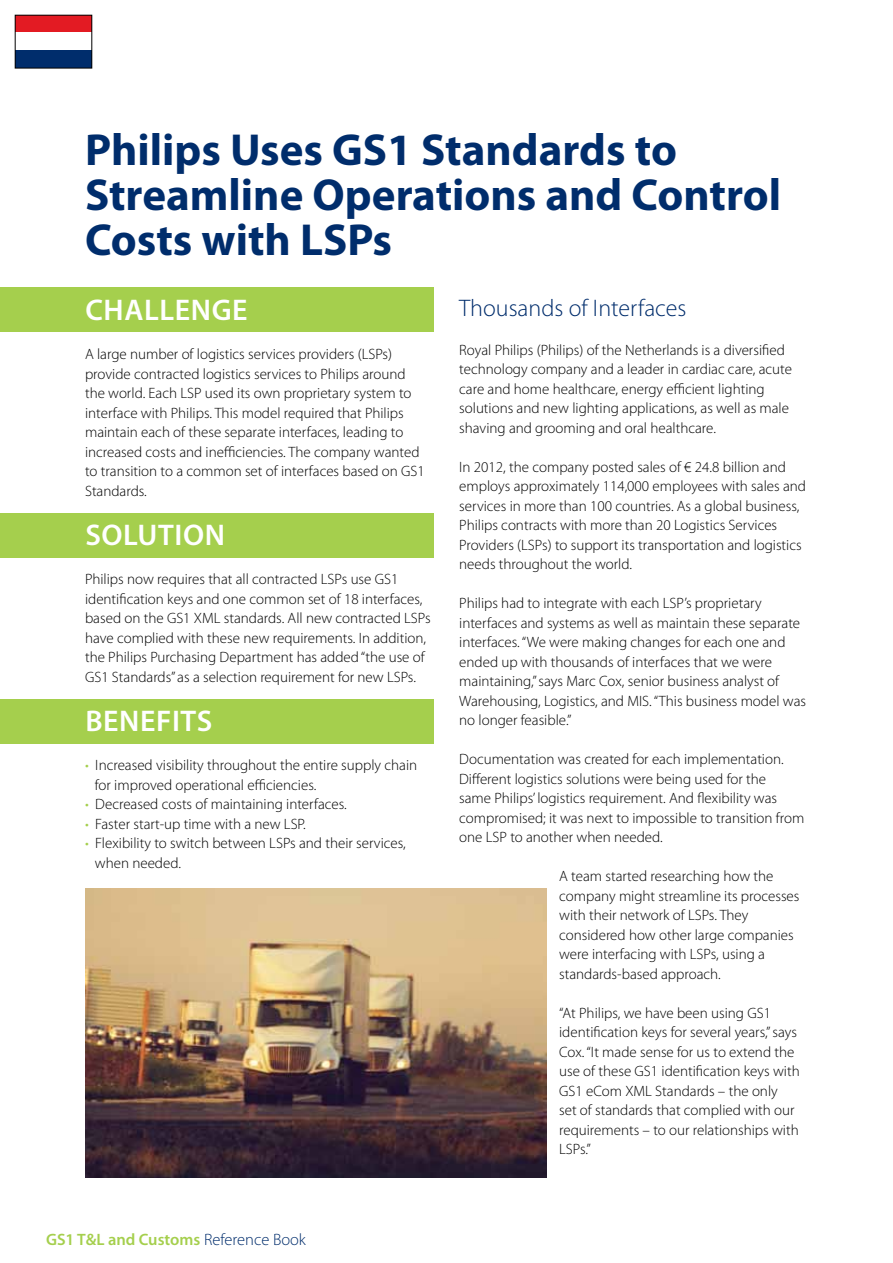
<style>
.page{position:relative;width:893px;height:1263px;background:#fff}
.page>*{position:absolute;margin:0;border:0;box-sizing:border-box;transform-origin:0 0}
.t1{font:700 45px/45px "Myriad Pro";color:#002d6c}
.t2{font:600 30px "Myriad Pro";letter-spacing:.02em;color:#fff}
.t3{font:300 24px "Myriad Pro";color:#002d6c}
.t4{font:600 16.5px "Myriad Pro";color:#a5cf4d}
.t5{font:300 15px/19.5px "Myriad Pro";color:#000}
.s1{color:#a5cf4d}
.s2{font-weight:300;color:#002d6c}
</style>
<div class="page">
<div style="left:0;top:288px;width:434px;height:44px;background:#a5cf4d"></div>
<div style="left:0;top:513px;width:434px;height:45px;background:#a5cf4d"></div>
<div style="left:0;top:699px;width:434px;height:45px;background:#a5cf4d"></div>
<img style="left:85px;top:889px;width:461px;height:289px">
<div style="left:15px;top:15px;width:77px;height:18px;background:#e31b23"></div>
<div style="left:15px;top:50px;width:77px;height:18px;background:#002d6c"></div>
<h1 class="t1" style="left:85px;top:128px;width:698px">Philips Uses GS1 Standards to<br>Streamline Operations and Control<br>Costs with LSPs</h1>
<h2 class="t2" style="left:85px;top:293px;width:37px">CHALLENGE</h2>
<p class="t5" style="left:85px;top:345px;width:341px">A large number of logistics services providers (LSPs) provide contracted logistics services to Philips around the world. Each LSP used its own proprietary system to interface with Philips. This model required that Philips maintain each of these separate interfaces, leading to increased costs and inefficiencies. The company wanted to transition to a common set of interfaces based on GS1<br>Standards.</p>
<h2 class="t2" style="left:85px;top:518px;width:35px">SOLUT</h2>
<h2 class="t2" style="left:175px;top:518px;width:29px">ION</h2>
<p class="t5" style="left:85px;top:570px;width:347px">Philips now requires that all contracted LSPs use GS1 identification keys and one common set of 18 interfaces, based on the GS1 XML standards. All new contracted LSPs have complied with these new requirements. In addition, the Philips Purchasing Department has added “the use of GS1 Standards” as a selection requirement for new LSPs.</p>
<h2 class="t2" style="left:85px;top:704px;width:36px">BENEF</h2>
<h2 class="t2" style="left:172px;top:704px;width:25px">ITS</h2>
<p class="t5" style="left:95px;top:756px;width:324px;text-indent:-10px"><span class="s1">•</span> Increased visibility throughout the entire supply chain for improved operational efficiencies.</p>
<p class="t5" style="left:85px;top:795px;width:263px"><span class="s1">•</span> Decreased costs of maintaining interfaces.</p>
<p class="t5" style="left:85px;top:814px;width:222px"><span class="s1">•</span> Faster start-up time with a new LSP.</p>
<p class="t5" style="left:95px;top:834px;width:312px;text-indent:-10px"><span class="s1">•</span> Flexibility to switch between LSPs and their services, when needed.</p>
<h3 class="t3" style="left:459px;top:294px;width:229px">Thousands of Interfaces</h3>
<p class="t5" style="left:459px;top:340px;width:334px">Royal Philips (Philips) of the Netherlands is a diversified technology company and a leader in cardiac care, acute care and home healthcare, energy efficient lighting solutions and new lighting applications, as well as male shaving and grooming and oral healthcare.</p>
<p class="t5" style="left:459px;top:457px;width:348px">In 2012, the company posted sales of € 24.8 billion and employs approximately 114,000 employees with sales and services in more than 100 countries. As a global business, Philips contracts with more than 20 Logistics Services Providers (LSPs) to support its transportation and logistics needs throughout the world.</p>
<p class="t5" style="left:459px;top:594px;width:348px">Philips had to integrate with each LSP’s proprietary interfaces and systems as well as maintain these separate interfaces. “We were making changes for each one and ended up with thousands of interfaces that we were maintaining,” says Marc Cox, senior business analyst of Warehousing, Logistics, and MIS. “This business model was no longer feasible.”</p>
<p class="t5" style="left:459px;top:750px;width:347px">Documentation was created for each implementation.<br>Different logistics solutions were being used for the<br>same Philips’ logistics requirement. And flexibility was compromised; it was next to impossible to transition from one LSP to another when needed.</p>
<p class="t5" style="left:559px;top:867px;width:242px">A team started researching how the company might streamline its processes with their network of LSPs. They considered how other large companies were interfacing with LSPs, using a standards-based approach.</p>
<p class="t5" style="left:559px;top:1003px;width:242px">“At Philips, we have been using GS1 identification keys for several years,” says Cox. “It made sense for us to extend the use of these GS1 identification keys with GS1 eCom XML Standards – the only<br>set of standards that complied with our requirements – to our relationships with LSPs.”</p>
<p class="t4" style="left:46px;top:1231px;width:261px">GS1 T&amp;L AND CUSTOMS <span class="s2">Reference Book</span></p>
</div>
